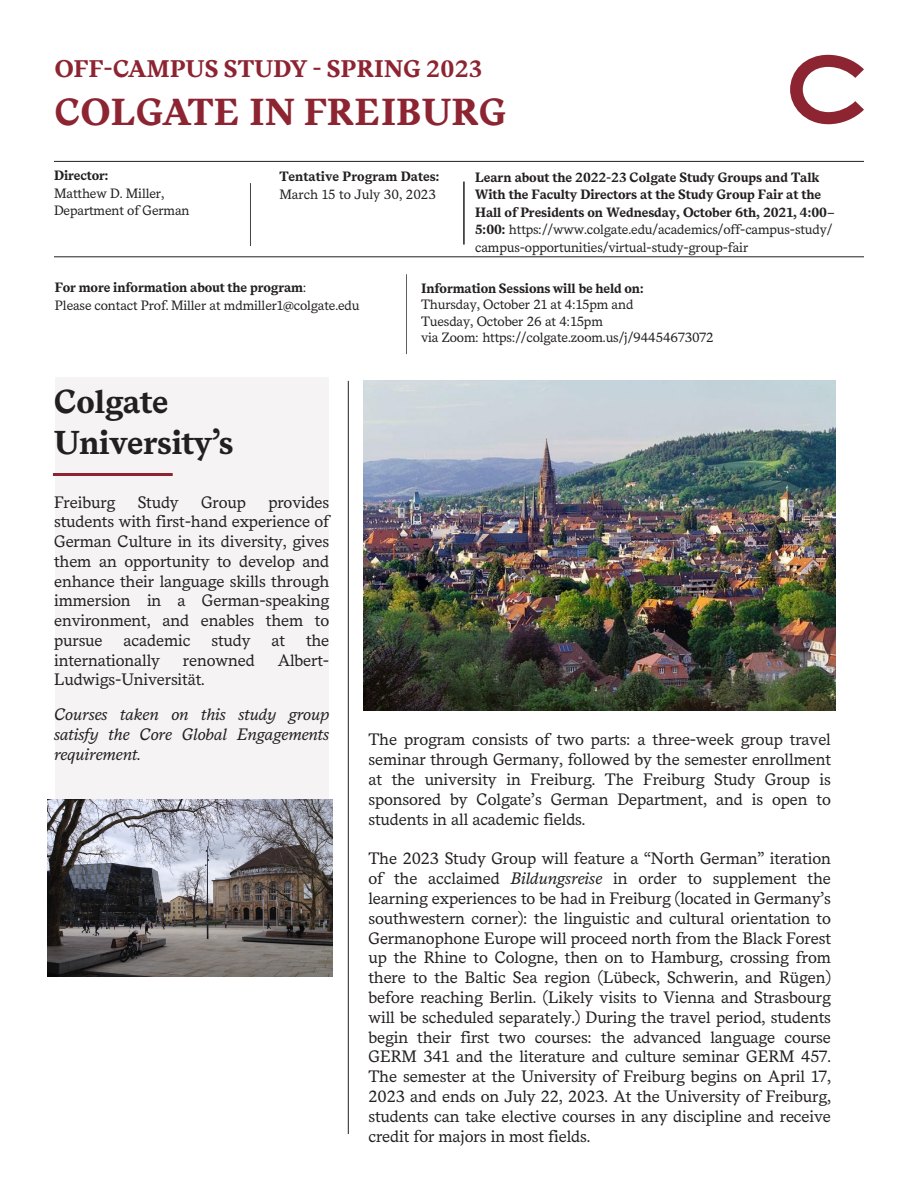
<style>
.page{position:relative;width:918px;height:1188px;background:#fff}
.page>*{position:absolute;margin:0;border:0;box-sizing:border-box;transform-origin:0 0}
.t1{font:700 37.5px "Messina Serif";letter-spacing:.01em;color:#8d2431}
.t2{font:700 33px/40.8px "Messina Serif";letter-spacing:-.01em;color:#231f20}
.t3{font:700 24px "Messina Serif";letter-spacing:.01em;color:#8d2431}
.t4{font:16.5px/19.8px "Messina Serif";letter-spacing:-.01em;color:#231f20;text-align:justify}
.t5{font:italic 16.5px/34.8px "Messina Serif";letter-spacing:-.01em;color:#231f20}
.t6{font:700 13.5px/17.4px "Messina Serif";letter-spacing:-.01em;color:#231f20}
.t7{font:13.5px/16.2px "Messina Serif";letter-spacing:-.01em;color:#231f20}
.s1{font-weight:700}
.s2{font-weight:400}
.s3{font-style:normal}
.s4{font-style:italic}
</style>
<div class="page">
<hr style="left:54px;top:161px;width:810px;height:1px;background:#231f20">
<hr style="left:54px;top:257px;width:810px;height:1px;background:#231f20">
<svg style="left:790px;top:55px;width:74px;height:69px"></svg>
<hr style="left:250px;top:183px;width:1px;height:63px;background:#231f20">
<hr style="left:463px;top:182px;width:1px;height:63px;background:#231f20">
<hr style="left:406px;top:274px;width:1px;height:80px;background:#231f20">
<hr style="left:348px;top:381px;width:1px;height:753px;background:#231f20">
<div style="left:55px;top:378px;width:274px;height:422px;background:#f5f3f4"></div>
<hr style="left:53px;top:473px;width:120px;height:3px;background:#8d2431">
<img style="left:364px;top:380px;width:472px;height:331px">
<img style="left:48px;top:800px;width:284px;height:176px">
<p class="t3" style="left:55px;top:55px;width:429px">OFF-CAMPUS STUDY - SPRING 2023</p>
<p class="t1" style="left:55px;top:89px;width:453px">COLGATE IN FREIBURG</p>
<p class="t7" style="left:54px;top:167px;width:137px;line-height:17.9px"><span class="s1">Director:<br></span>Matthew D. Miller,<br>Department of German</p>
<p class="t6" style="left:279px;top:169px;width:162px">Tentative Program Dates:<br><span class="s2">March 15 to July 30, 2023</span></p>
<p class="t6" style="left:475px;top:170px;width:361px">Learn about the 2022-23 Colgate Study Groups and Talk With the Faculty Directors at the Study Group Fair at the Hall of Presidents on Wednesday, October 6th, 2021, 4:00– 5:00: <span class="s2">https://www.colgate.edu/academics/off-campus-study/ campus-opportunities/virtual-study-group-fair</span></p>
<p class="t7" style="left:55px;top:279px;width:306px;line-height:18px"><span class="s1">For more information about the program</span>:<br>Please contact Prof. Miller at mdmiller1@colgate.edu</p>
<p class="t7" style="left:421px;top:281px;width:294px"><span class="s1">Information Sessions will be held on:<br></span>Thursday, October 21 at 4:15pm and<br>Tuesday, October 26 at 4:15pm<br>via Zoom: https://colgate.zoom.us/j/94454673072</p>
<p class="t2" style="left:54px;top:384px;width:181px">Colgate<br>University’s</p>
<p class="t4" style="left:54px;top:493px;width:63px">Freiburg</p>
<p class="t4" style="left:138px;top:493px;width:42px">Study</p>
<p class="t4" style="left:201px;top:493px;width:46px">Group</p>
<p class="t4" style="left:54px;top:493px;width:277px;text-indent:214px">provides students with first-hand experience of German Culture in its diversity, gives them an opportunity to develop and enhance their language skills through immersion in a German-speaking environment, and enables them to pursue</p>
<p class="t4" style="left:124px;top:631px;width:68px">academic</p>
<p class="t4" style="left:211px;top:631px;width:41px">study</p>
<p class="t4" style="left:271px;top:631px;width:15px">at</p>
<p class="t4" style="left:306px;top:631px;width:25px">the</p>
<p class="t4" style="left:54px;top:651px;width:107px">internationally</p>
<p class="t4" style="left:183px;top:651px;width:73px">renowned</p>
<p class="t4" style="left:278px;top:651px;width:53px">Albert-</p>
<p class="t5" style="left:54px;top:663px;width:277px"><span class="s3">Ludwigs-Universität.<br></span>Courses taken on this study group</p>
<p class="t5" style="left:54px;top:725px;width:277px;line-height:19.8px">satisfy the Core Global Engagements requirement.</p>
<p class="t4" style="left:368px;top:730px;width:464px">The program consists of two parts: a three-week group travel seminar through Germany, followed by the semester enrollment at the university in Freiburg. The Freiburg Study Group is sponsored by Colgate’s German Department, and is open to students in all academic fields.</p>
<p class="t4" style="left:368px;top:850px;width:464px">The 2023 Study Group will feature a “North German” iteration of the acclaimed <span class="s4">Bildungsreise</span> in order to supplement the learning experiences to be had in Freiburg (located in Germany’s southwestern corner): the linguistic and cultural orientation to Germanophone Europe will proceed north from the Black Forest up the Rhine to Cologne, then on to Hamburg, crossing from there to the Baltic Sea region (Lübeck, Schwerin, and Rügen) before reaching Berlin. (Likely visits to Vienna and Strasbourg will be scheduled separately.) During the travel period, students begin their first two courses: the advanced language course GERM 341 and the literature and culture seminar GERM 457.<br>The semester at the University of Freiburg begins on April 17, 2023 and ends on July 22, 2023. At the University of Freiburg, students can take elective courses in any discipline and receive credit for majors in most fields.</p>
</div>
